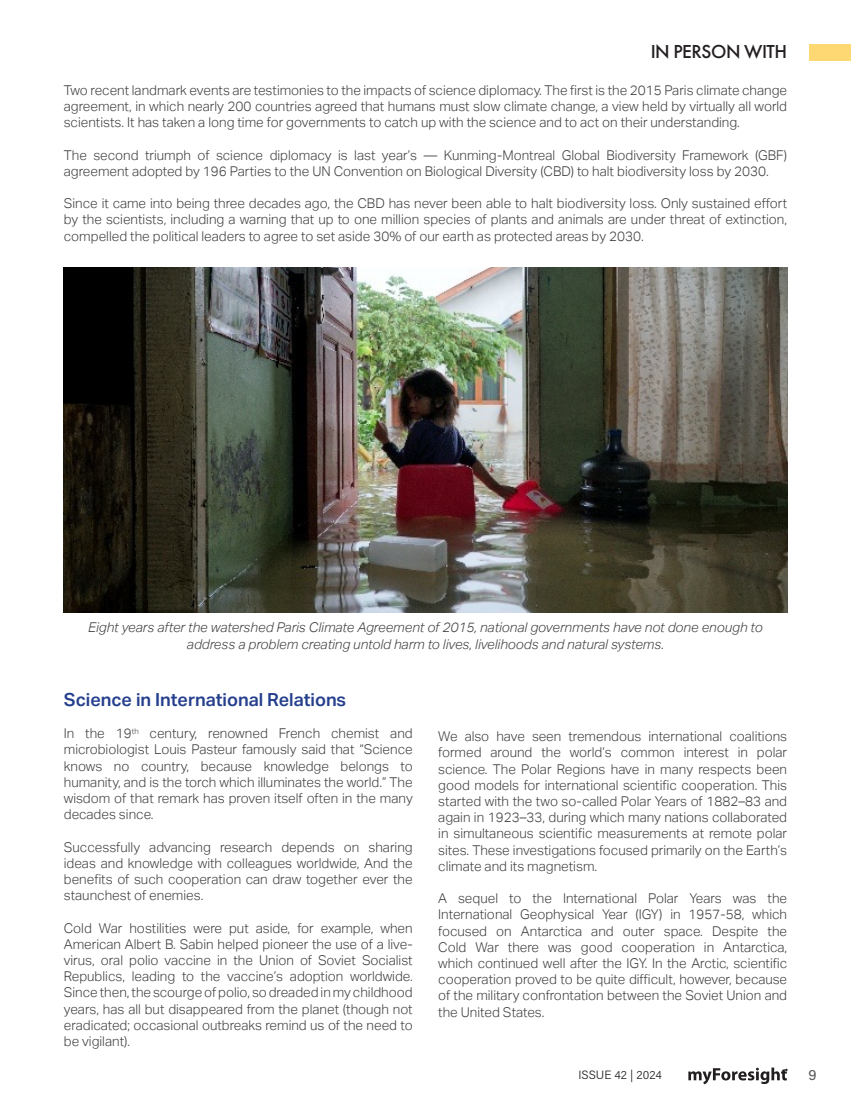
<style>
.page{position:relative;width:851px;height:1110px;background:#fff}
.page>*{position:absolute;margin:0;border:0;box-sizing:border-box;transform-origin:0 0}
.t1{font:500 19.5px "Futura PT";letter-spacing:-.025em;color:#231f20}
.t2{font:600 18px "Aktiv Grotesk";color:#253f8e}
.t3{font:15px "Acumin Pro";color:#57585a}
.Paragraph_Style_1{font:300 13.5px/16.2px "Aktiv Grotesk";color:#3e3e3f;text-align:justify}
.Paragraph_Style_1-2{font:italic 300 13.5px/16.2px "Aktiv Grotesk";color:#3e3e3f;text-align:center}
.t4{font:300 12px "Acumin Pro";color:#231f20}
</style>
<div class="page">
<img style="left:64px;top:268px;width:723px;height:344px">
<div style="left:809px;top:44px;width:41px;height:16px;background:#fed872"></div>
<svg style="left:688px;top:1067px;width:99px;height:17px"></svg>
<h1 class="t1" style="left:650px;top:40px;width:138px">IN PERSON WITH</h1>
<p class="Paragraph_Style_1" style="left:64px;top:82px;width:724px">Two recent landmark events are testimonies to the impacts of science diplomacy. The first is the 2015 Paris climate change agreement, in which nearly 200 countries agreed that humans must slow climate change, a view held by virtually all world scientists. It has taken a long time for governments to catch up with the science and to act on their understanding.</p>
<p class="Paragraph_Style_1" style="left:64px;top:147px;width:724px">The second triumph of science diplomacy is last year’s — Kunming-Montreal Global Biodiversity Framework (GBF) agreement adopted by 196 Parties to the UN Convention on Biological Diversity (CBD) to halt biodiversity loss by 2030.</p>
<p class="Paragraph_Style_1" style="left:64px;top:195px;width:724px">Since it came into being three decades ago, the CBD has never been able to halt biodiversity loss. Only sustained effort by the scientists, including a warning that up to one million species of plants and animals are under threat of extinction, compelled the political leaders to agree to set aside 30% of our earth as protected areas by 2030.</p>
<p class="Paragraph_Style_1-2" style="left:88px;top:620px;width:676px">Eight years after the watershed Paris Climate Agreement of 2015, national governments have not done enough to address a problem creating untold harm to lives, livelihoods and natural systems.</p>
<p class="t2" style="left:64px;top:689px;width:284px">Science in International Relations</p>
<p class="Paragraph_Style_1" style="left:64px;top:725px;width:350px">In the 19<sup>th</sup> century, renowned French chemist and microbiologist Louis Pasteur famously said that “Science knows no country, because knowledge belongs to humanity, and is the torch which illuminates the world.” The wisdom of that remark has proven itself often in the many decades since.</p>
<p class="Paragraph_Style_1" style="left:64px;top:839px;width:350px">Successfully advancing research depends on sharing ideas and knowledge with colleagues worldwide, And the benefits of such cooperation can draw together ever the staunchest of enemies.</p>
<p class="Paragraph_Style_1" style="left:64px;top:920px;width:350px">Cold War hostilities were put aside, for example, when American Albert B. Sabin helped pioneer the use of a live&shy;virus, oral polio vaccine in the Union of Soviet Socialist Republics, leading to the vaccine’s adoption worldwide.<br>Since then, the scourge of polio, so dreaded in my childhood years, has all but disappeared from the planet (though not eradicated; occasional outbreaks remind us of the need to be vigilant).</p>
<p class="Paragraph_Style_1" style="left:438px;top:728px;width:350px">We also have seen tremendous international coalitions formed around the world’s common interest in polar science. The Polar Regions have in many respects been good models for international scientific cooperation. This started with the two so-called Polar Years of 1882–83 and again in 1923–33, during which many nations collaborated in simultaneous scientific measurements at remote polar sites. These investigations focused primarily on the Earth’s climate and its magnetism.</p>
<p class="Paragraph_Style_1" style="left:438px;top:890px;width:350px">A sequel to the International Polar Years was the International Geophysical Year (IGY) in 1957-58, which focused on Antarctica and outer space. Despite the Cold War there was good cooperation in Antarctica, which continued well after the IGY. In the Arctic, scientific cooperation proved to be quite difficult, however, because of the military confrontation between the Soviet Union and the United States.</p>
<p class="t4" style="left:578px;top:1067px;width:85px">ISSUE 42 | 2024</p>
<p class="t3" style="left:808px;top:1064px;width:10px">9</p>
</div>
